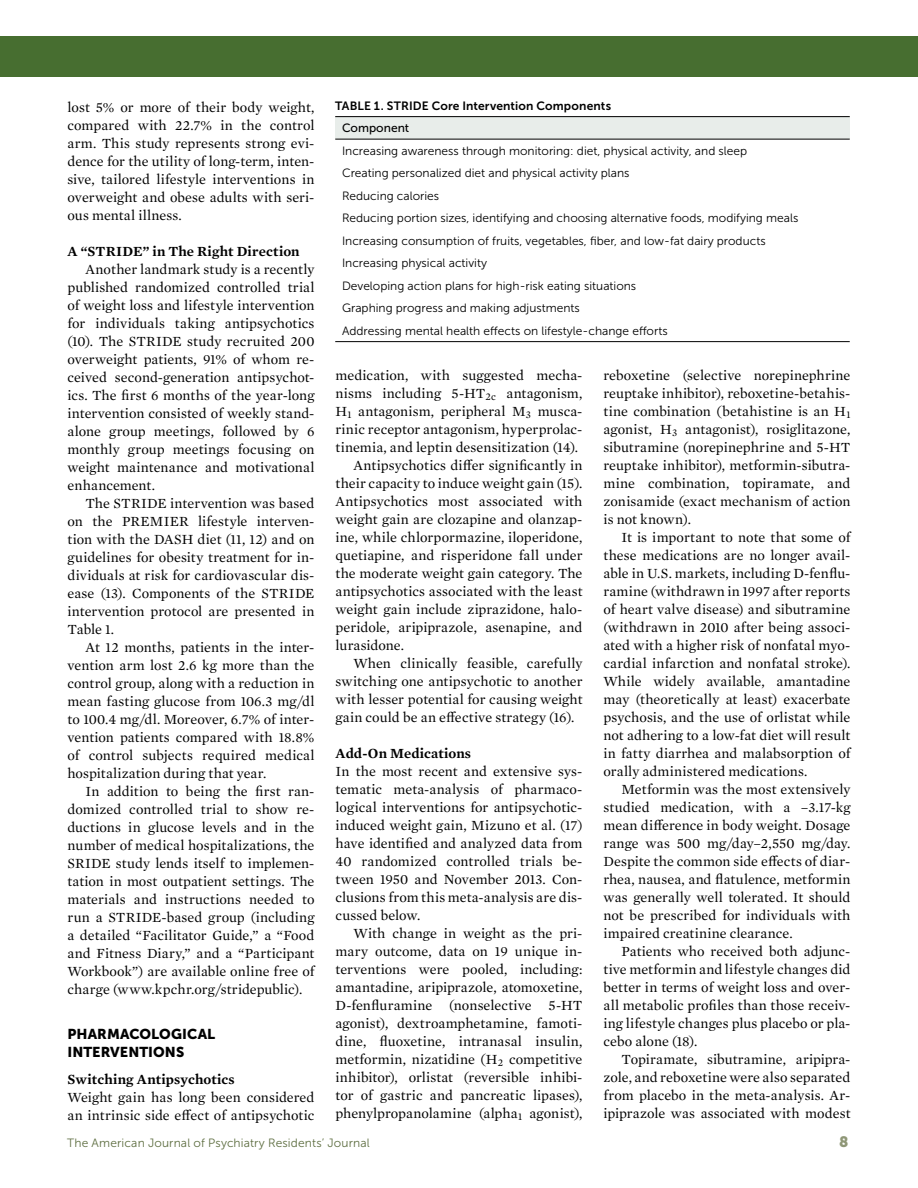
<style>
.page{position:relative;width:918px;height:1188px;background:#fff}
.page>*{position:absolute;margin:0;border:0;box-sizing:border-box;transform-origin:0 0}
.t1{font:15px "Museo Sans 900";color:#8f9777}
.t2{font:14.25px/18px "Mercury Text G1";letter-spacing:.005em;color:#000;text-align:justify}
.t3{font:600 14.25px "Mercury Text G1";letter-spacing:.01em;color:#000}
.t4{font:14.25px/18px "Museo Sans 900";letter-spacing:.005em;color:#000}
.t5{font:12px/22.5px "Museo Sans 300";color:#000}
.t6{font:12px "Museo Sans 300";letter-spacing:.015em;color:#5e6e41}
.t7{font:12px "Museo Sans 700";letter-spacing:.01em;color:#000}
.t8{font:12px "Museo Sans 500";color:#000}
</style>
<div class="page">
<div style="left:0;top:36px;width:918px;height:40px;background:#476e30"></div>
<div style="left:335px;top:117px;width:515px;height:22px;background:#e8edea"></div>
<hr style="left:335px;top:341px;width:515px;height:1px;background:#000">
<hr style="left:335px;top:116px;width:515px;height:1px;background:#000">
<hr style="left:335px;top:139px;width:515px;height:1px;background:#000">
<p class="t2" style="left:68px;top:97px;width:249px">lost 5% or more of their body weight, compared with 22.7% in the control arm. This study represents strong evi&shy;dence for the utility of long-term, inten&shy;sive, tailored lifestyle interventions in overweight and obese adults with seri&shy;ous mental illness.</p>
<p class="t3" style="left:68px;top:241px;width:234px">A “STRIDE” in The Right Direction</p>
<p class="t2" style="left:68px;top:259px;width:249px;text-indent:18px">Another landmark study is a recently published randomized controlled trial of weight loss and lifestyle intervention for individuals taking antipsychotics (10). The STRIDE study recruited 200 overweight patients, 91% of whom re&shy;ceived second-generation antipsychot&shy;ics. The first 6 months of the year-long intervention consisted of weekly stand&shy;alone group meetings, followed by 6 monthly group meetings focusing on weight maintenance and motivational enhancement.</p>
<p class="t2" style="left:68px;top:493px;width:249px;text-indent:18px">The STRIDE intervention was based on the PREMIER lifestyle interven&shy;tion with the DASH diet (11, 12) and on guidelines for obesity treatment for in&shy;dividuals at risk for cardiovascular dis&shy;ease (13). Components of the STRIDE intervention protocol are presented in Table 1.</p>
<p class="t2" style="left:68px;top:637px;width:249px;text-indent:18px">At 12 months, patients in the inter&shy;vention arm lost 2.6 kg more than the control group, along with a reduction in mean fasting glucose from 106.3 mg/dl to 100.4 mg/dl. Moreover, 6.7% of inter&shy;vention patients compared with 18.8% of control subjects required medical hospitalization during that year.</p>
<p class="t2" style="left:68px;top:781px;width:249px;text-indent:18px">In addition to being the first ran&shy;domized controlled trial to show re&shy;ductions in glucose levels and in the number of medical hospitalizations, the SRIDE study lends itself to implemen&shy;tation in most outpatient settings. The materials and instructions needed to run a STRIDE-based group (including a detailed “Facilitator Guide,” a “Food and Fitness Diary,” and a “Participant Workbook”) are available online free of charge (www.kpchr.org/stridepublic).</p>
<p class="t4" style="left:68px;top:1025px;width:149px">PHARMACOLOGI CAL<br>INTERVENTIONS</p>
<p class="t3" style="left:68px;top:1068px;width:169px">Switching Antipsychotics</p>
<p class="t2" style="left:68px;top:1087px;width:249px">Weight gain has long been considered an intrinsic side effect of antipsychotic</p>
<p class="t7" style="left:335px;top:99px;width:277px">TABLE 1. STRIDE Core Intervention Components</p>
<p class="t8" style="left:342px;top:122px;width:69px">Component</p>
<p class="t5" style="left:342px;top:140px;width:458px">Increasing awareness through monitoring: diet, physical activity, and sleep<br>Creating personalized diet and physical activity plans<br>Reducing calories<br>Reducing portion sizes, identifying and choosing alternative foods, modifying meals Increasing consumption of fruits, vegetables, fiber, and low-fat dairy products Increasing physical activity<br>Developing action plans for high-risk eating situations<br>Graphing progress and making adjustments<br>Addressing mental health effects on lifestyle-change efforts</p>
<p class="t2" style="left:335px;top:365px;width:248px">medication, with suggested mecha-</p>
<p class="t2" style="left:335px;top:383px;width:249px">nisms including 5-HT<sub>2c</sub> antagonism,</p>
<p class="t2" style="left:335px;top:402px;width:249px">H<sub>1</sub> antagonism, peripheral M<sub>3</sub> musca-</p>
<p class="t2" style="left:336px;top:420px;width:248px">rinic receptor antagonism, hyperprolac-</p>
<p class="t2" style="left:336px;top:438px;width:244px">tinemia, and leptin desensitization (14).</p>
<p class="t2" style="left:354px;top:456px;width:230px">Antipsychotics differ significantly in</p>
<p class="t2" style="left:336px;top:473px;width:248px">their capacity to induce weight gain (15).</p>
<p class="t2" style="left:336px;top:491px;width:249px">Antipsychotics most associated with</p>
<p class="t2" style="left:336px;top:509px;width:248px">weight gain are clozapine and olanzap-</p>
<p class="t2" style="left:336px;top:527px;width:249px">ine, while chlorpormazine, iloperidone,</p>
<p class="t2" style="left:336px;top:545px;width:249px">quetiapine, and risperidone fall under</p>
<p class="t2" style="left:336px;top:563px;width:248px">the moderate weight gain category. The</p>
<p class="t2" style="left:336px;top:581px;width:249px">antipsychotics associated with the least</p>
<p class="t2" style="left:336px;top:599px;width:248px">weight gain include ziprazidone, halo-</p>
<p class="t2" style="left:336px;top:617px;width:249px">peridole, aripiprazole, asenapine, and</p>
<p class="t2" style="left:336px;top:635px;width:70px">lurasidone.</p>
<p class="t2" style="left:354px;top:653px;width:230px">When clinically feasible, carefully</p>
<p class="t2" style="left:336px;top:671px;width:249px">switching one antipsychotic to another</p>
<p class="t2" style="left:336px;top:689px;width:249px">with lesser potential for causing weight</p>
<p class="t2" style="left:336px;top:707px;width:240px">gain could be an effective strategy (16).</p>
<p class="t3" style="left:336px;top:743px;width:137px">Add-On Medications</p>
<p class="t2" style="left:336px;top:761px;width:249px">In the most recent and extensive sys&shy;tematic meta-analysis of pharmaco&shy;logical interventions for antipsychotic&shy;induced weight gain, Mizuno et al. (17) have identified and analyzed data from 40 randomized controlled trials be&shy;tween 1950 and November 2013. Con&shy;clusions from this meta-analysis are dis&shy;cussed below.</p>
<p class="t2" style="left:335px;top:923px;width:249px;text-indent:18px">With change in weight as the pri&shy;mary outcome, data on 19 unique in&shy;terventions were pooled, including: amantadine, aripiprazole, atomoxetine, D-fenfluramine (nonselective 5-HT agonist), dextroamphetamine, famoti&shy;dine, fluoxetine, intranasal insulin, metformin, nizatidine (H<sub>2</sub> competitive inhibitor), orlistat (reversible inhibi&shy;tor of gastric and pancreatic lipases), phenylpropanolamine (alpha<sub>1</sub> agonist),</p>
<p class="t2" style="left:603px;top:366px;width:249px">reboxetine (selective norepinephrine reuptake inhibitor), reboxetine-betahis&shy;tine combination (betahistine is an H<sub>1 </sub>agonist, H<sub>3</sub> antagonist), rosiglitazone, sibutramine (norepinephrine and 5-HT reuptake inhibitor), metformin-sibutra&shy;mine combination, topiramate, and zonisamide (exact mechanism of action is not known).</p>
<p class="t2" style="left:603px;top:527px;width:249px;text-indent:18px">It is important to note that some of these medications are no longer avail&shy;able in U.S. markets, including D-fenflu&shy;ramine (withdrawn in 1997 after reports of heart valve disease) and sibutramine (withdrawn in 2010 after being associ&shy;ated with a higher risk of nonfatal myo&shy;cardial infarction and nonfatal stroke).<br>While widely available, amantadine may (theoretically at least) exacerbate psychosis, and the use of orlistat while not adhering to a low-fat diet will result in fatty diarrhea and malabsorption of orally administered medications.</p>
<p class="t2" style="left:603px;top:779px;width:249px;text-indent:18px">Metformin was the most extensively studied medication, with a –3.17-kg mean difference in body weight. Dosage range was 500 mg/day–2,550 mg/day.<br>Despite the common side effects of diar&shy;rhea, nausea, and flatulence, metformin was generally well tolerated. It should not be prescribed for individuals with impaired creatinine clearance.</p>
<p class="t2" style="left:603px;top:941px;width:248px;text-indent:18px">Patients who received both adjunc&shy;tive metformin and lifestyle changes did better in terms of weight loss and over&shy;all metabolic profiles than those receiv&shy;ing lifestyle changes plus placebo or pla&shy;cebo alone (18).</p>
<p class="t2" style="left:603px;top:1049px;width:249px;text-indent:18px">Topiramate, sibutramine, aripipra&shy;zole, and reboxetine were also separated from placebo in the meta-analysis. Ar&shy;ipiprazole was associated with modest</p>
<p class="t6" style="left:67px;top:1136px;width:304px">The American Journal of Psychiatry Residents’ Journal</p>
<p class="t1" style="left:839px;top:1133px;width:11px">8</p>
</div>
